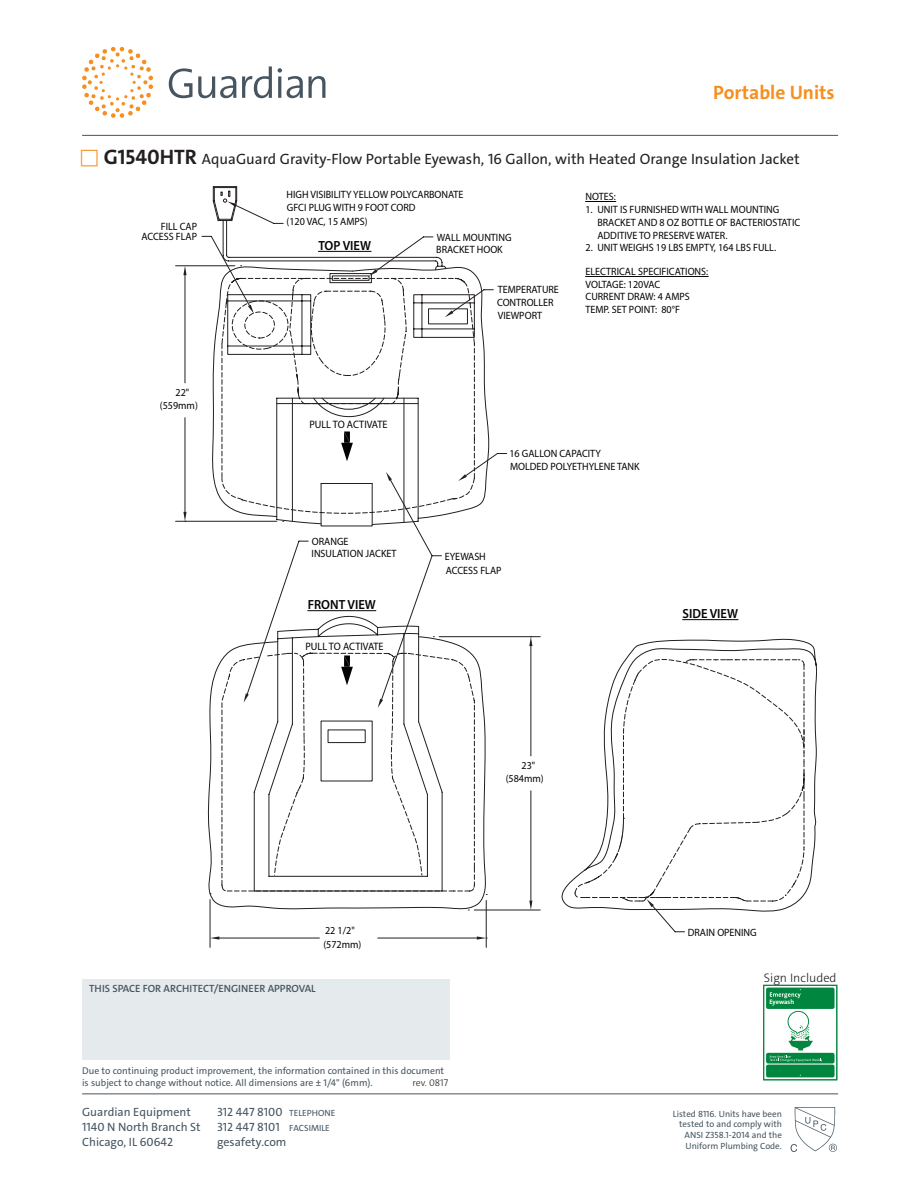
<style>
.page{position:relative;width:918px;height:1188px;background:#fff}
.page>*{position:absolute;margin:0;border:0;box-sizing:border-box;transform-origin:0 0}
.t1{font:700 19.5px "The Sans C4 s";color:#f78f1e}
.t2{font:15px "The Sans C4 s";color:#231f20}
.t3{font:600 13.2px "Myriad Pro";color:#020304;scale:.95 1}
.t4{font:300 12.45px "The Sans C4 s";color:#231f20}
.t5{font:12px "The Sans C4 s";color:#465560}
.t6{font:10.8px "Myriad Pro";color:#020304;scale:.95 1}
.t7{font:10.65px/12.5px "Myriad Pro";color:#020304;scale:.95 1}
.t8{font:600 10.5px "The Sans C4 s";color:#465560}
.t9{font:9.75px/11.7px "The Sans C4 s";color:#465560}
.Body{font:300 9.75px "The Sans C4 s";letter-spacing:-.01em;color:#231f20}
.t10{font:9px/10.8px "The Sans C4 s";color:#465560;text-align:right}
.t11{font:700 6.6px "The Sans C4 s";letter-spacing:-.01em;color:#fff}
.s1{font-weight:700;font-size:21px}
.s2{font-size:9px}
</style>
<div class="page">
<hr style="left:82px;top:1094px;width:756px;height:1px;background:#465560">
<div style="left:82px;top:979px;width:367px;height:81px;background:#e5eaed"></div>
<hr style="left:82px;top:135px;width:756px;height:1px;background:#465560">
<svg style="left:242px;top:66px;width:30px;height:32px"></svg>
<svg style="left:278px;top:68px;width:25px;height:30px"></svg>
<svg style="left:309px;top:76px;width:16px;height:22px"></svg>
<svg style="left:169px;top:68px;width:67px;height:30px"></svg>
<svg style="left:82px;top:47px;width:71px;height:71px"></svg>
<svg style="left:791px;top:1107px;width:46px;height:45px"></svg>
<svg style="left:763px;top:985px;width:74px;height:95px"></svg>
<hr style="left:474px;top:910px;width:66px;height:1px;background:#231f20">
<hr style="left:439px;top:636px;width:101px;height:1px;background:#231f20">
<hr style="left:531px;top:791px;width:1px;height:110px;background:#231f20">
<hr style="left:531px;top:646px;width:1px;height:110px;background:#231f20">
<svg style="left:446px;top:266px;width:43px;height:249px"></svg>
<svg style="left:210px;top:636px;width:277px;height:312px"></svg>
<svg style="left:210px;top:936px;width:9px;height:4px"></svg>
<svg style="left:477px;top:936px;width:10px;height:4px"></svg>
<hr style="left:585px;top:276px;width:123px;height:1px;background:#020304">
<svg style="left:244px;top:522px;width:198px;height:260px"></svg>
<svg style="left:446px;top:317px;width:29px;height:167px"></svg>
<svg style="left:446px;top:289px;width:48px;height:28px"></svg>
<hr style="left:176px;top:266px;width:59px;height:1px;background:#231f20">
<hr style="left:176px;top:521px;width:101px;height:1px;background:#231f20">
<svg style="left:184px;top:224px;width:262px;height:298px"></svg>
<hr style="left:585px;top:201px;width:31px;height:1px;background:#020304">
<hr style="left:683px;top:619px;width:55px;height:1px;background:#020304">
<svg style="left:561px;top:639px;width:256px;height:270px"></svg>
<hr style="left:308px;top:610px;width:68px;height:1px;background:#020304">
<svg style="left:213px;top:186px;width:71px;height:38px"></svg>
<hr style="left:318px;top:251px;width:53px;height:1px;background:#020304">
<svg style="left:458px;top:453px;width:49px;height:28px"></svg>
<svg style="left:575px;top:659px;width:230px;height:273px"></svg>
<svg style="left:369px;top:236px;width:64px;height:40px"></svg>
<h1 class="t1" style="left:713px;top:80px;width:123px">Portable Units</h1>
<p class="t2" style="left:104px;top:149px;width:698px"><span class="s1">G1540HTR</span> AquaGuard Gravity-Flow Portable Eyewash, 16 Gallon, with Heated Orange Insulation Jacket</p>
<p class="t7" style="left:141px;top:221px;width:60px;line-height:10.2px;text-align:right">FILL CAP<br>ACCESS FLAP</p>
<p class="t7" style="left:160px;top:385px;width:42px;line-height:13.2px;text-indent:16px">22" (559mm)</p>
<p class="t7" style="left:287px;top:188px;width:188px">HIGH VISIBILITY YELLOW POLYCARBONATE<br>GFCI PLUG WITH 9 FOOT CORD</p>
<p class="t7" style="left:287px;top:215px;width:87px">(120 VAC, 15 AMPS)</p>
<p class="t3" style="left:318px;top:237px;width:57px">TOP VIEW</p>
<p class="t7" style="left:436px;top:231px;width:81px">WALL MOUNTING<br>BRACKET HOOK</p>
<p class="t7" style="left:497px;top:284px;width:67px">TEMPERATURE<br>CONTROLLER<br>VIEWPORT</p>
<p class="t7" style="left:585px;top:190px;width:33px">NOTES:</p>
<p class="t7" style="left:597px;top:203px;width:215px;text-indent:-12px">1. UNIT IS FURNISHED WITH WALL MOUNTING<br>BRACKET AND 8 OZ BOTTLE OF BACTERIOSTATIC<br>ADDITIVE TO PRESERVE WATER.</p>
<p class="t7" style="left:586px;top:241px;width:202px">2. UNIT WEIGHS 19 LBS EMPTY, 164 LBS FULL.</p>
<p class="t7" style="left:585px;top:265px;width:131px">ELECTRICAL SPECIFICATIONS:<br>VOLTAGE: 120VAC<br>CURRENT DRAW: 4 AMPS<br>TEMP. SET POINT: 80°F</p>
<p class="t6" style="left:309px;top:418px;width:84px">PULL TO ACTIVATE</p>
<p class="t7" style="left:312px;top:535px;width:91px">ORANGE<br>INSULATION JACKET</p>
<p class="t3" style="left:308px;top:597px;width:73px">FRONT VIEW</p>
<p class="t6" style="left:305px;top:639px;width:84px">PULL TO ACTIVATE</p>
<p class="t7" style="left:509px;top:447px;width:139px">16 GALLON CAPACITY<br>MOLDED POLYETHYLENE TANK</p>
<p class="t7" style="left:445px;top:548px;width:61px;line-height:14.5px">EYEWASH<br>ACCESS FLAP</p>
<p class="t3" style="left:683px;top:605px;width:60px">SIDE VIEW</p>
<p class="t7" style="left:506px;top:759px;width:42px;line-height:13.2px;text-indent:16px">23" (584mm)</p>
<p class="t7" style="left:323px;top:923px;width:42px;line-height:14px">22 1/2" (572mm)</p>
<p class="t7" style="left:688px;top:926px;width:74px">DRAIN OPENING</p>
<p class="t8" style="left:89px;top:981px;width:228px">THIS SPACE FOR ARCHITECT/ENGINEER APPROVAL</p>
<p class="t9" style="left:82px;top:1065px;width:364px">Due to continuing product improvement, the information contained in this document is subject to change without notice. All dimensions are ± 1/4" (6mm).</p>
<p class="t5" style="left:82px;top:1104px;width:110px">Guardian Equipment</p>
<p class="t5" style="left:217px;top:1104px;width:120px">312 447 8100 <span class="s2">TELEPHONE</span></p>
<p class="t5" style="left:82px;top:1119px;width:120px">1140 N North Branch St</p>
<p class="t5" style="left:217px;top:1119px;width:114px">312 447 8101 <span class="s2">FACSIMILE</span></p>
<p class="t5" style="left:82px;top:1134px;width:93px">Chicago, IL 60642</p>
<p class="t5" style="left:217px;top:1134px;width:71px">gesafety.com</p>
<p class="Body" style="left:413px;top:1077px;width:37px">rev. 0817</p>
<p class="t4" style="left:764px;top:970px;width:74px">Sign Included</p>
<p class="t11" style="left:769px;top:998px;width:26px">Eyewash</p>
<p class="t10" style="left:673px;top:1108px;width:110px">Listed 8116. Units have been tested to and comply with<br>ANSI Z358.1-2014 and the<br>Uniform Plumbing Code.</p>
</div>
